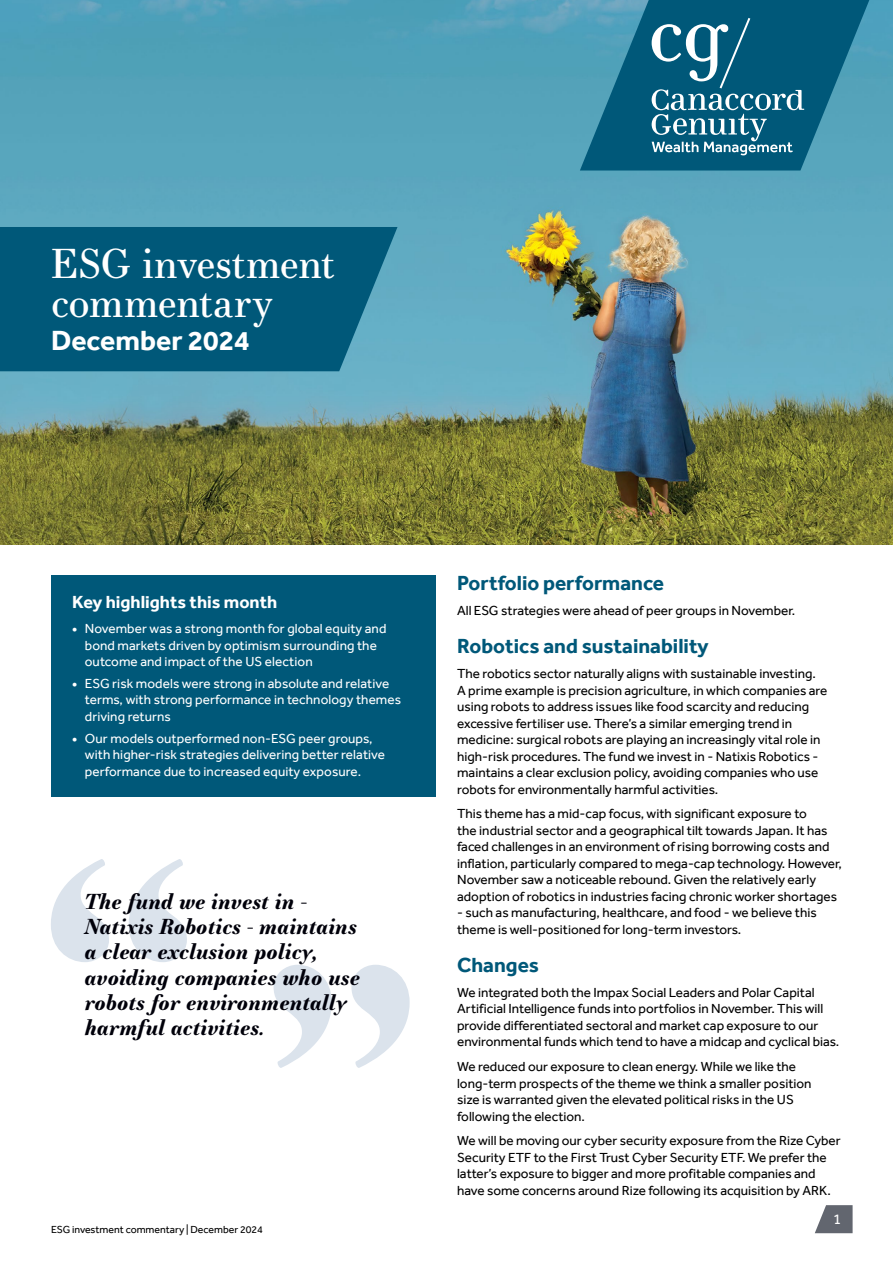
<style>
.page{position:relative;width:893px;height:1263px;background:#fff}
.page>*{position:absolute;margin:0;border:0;box-sizing:border-box;transform-origin:0 0}
.CG_A4_Title{font:40.5px/39px "Essonnes Text";letter-spacing:-.01em;color:#fff}
.CG_A4_Subtitle{font:700 28.5px "Effra";color:#fff}
.CG_IMU_Quote{font:italic 700 21px/25.2px "Essonnes Text";color:#00000a}
.CG_II_Header{font:700 21px "Effra";color:#005879}
.CG_II_Keyfacts_Header{font:700 18px "Effra";color:#fff}
.t1{font:15px "Effra";color:#fff}
.CG_II_Body_Copy{font:13.5px/16.5px "Effra";color:#000}
.t2{font:13.5px/16.5px "Effra";letter-spacing:.005em;color:#fff}
.t3{font:10.5px "Effra";color:#000}
.s1{font-weight:700}
</style>
<div class="page">
<img style="left:0;top:0;width:893px;height:544px">
<svg style="left:815px;top:1205px;width:38px;height:28px"></svg>
<svg style="left:580px;top:0;width:289px;height:171px;background:#237794"></svg>
<svg style="left:652px;top:18px;width:152px;height:137px;background:#2b7490"></svg>
<svg style="left:0;top:227px;width:397px;height:144px;background:#075e7e"></svg>
<div style="left:51px;top:575px;width:385px;height:222px;background:#005879"></div>
<svg style="left:51px;top:859px;width:136px;height:103px"></svg>
<svg style="left:274px;top:965px;width:136px;height:103px"></svg>
<p class="CG_A4_Title" style="left:51px;top:243px;width:285px">ESG investment commentary</p>
<p class="CG_A4_Subtitle" style="left:51px;top:323px;width:200px">December 2024</p>
<p class="CG_II_Keyfacts_Header" style="left:72px;top:592px;width:207px">Key highlights this month</p>
<p class="t2" style="left:85px;top:620px;width:303px;text-indent:-13px"><span class="s1">•</span> November was a strong month for global equity and bond markets driven by optimism surrounding the outcome and impact of the US election</p>
<p class="t2" style="left:85px;top:675px;width:318px;text-indent:-13px"><span class="s1">•</span> ESG risk models were strong in absolute and relative terms, with strong performance in technology themes driving returns</p>
<p class="t2" style="left:85px;top:730px;width:302px;text-indent:-13px"><span class="s1">•</span> Our models outperformed non-ESG peer groups, with higher-risk strategies delivering better relative performance due to increased equity exposure.</p>
<p class="CG_IMU_Quote" style="left:85px;top:889px;width:277px">The fund we invest in -<br>Natixis Robotics - maintains a clear exclusion policy, avoiding companies who use robots for environmentally harmful activities.</p>
<p class="t3" style="left:51px;top:1223px;width:213px">ESG investment commentary | December 2024</p>
<p class="CG_II_Header" style="left:457px;top:570px;width:209px">Portfolio performance</p>
<p class="CG_II_Body_Copy" style="left:457px;top:602px;width:340px">All ESG strategies were ahead of peer groups in November.</p>
<p class="CG_II_Header" style="left:457px;top:633px;width:253px">Robotics and sustainability</p>
<p class="CG_II_Body_Copy" style="left:457px;top:665px;width:372px">The robotics sector naturally aligns with sustainable investing.<br>A prime example is precision agriculture, in which companies are using robots to address issues like food scarcity and reducing excessive fertiliser use. There’s a similar emerging trend in medicine: surgical robots are playing an increasingly vital role in high-risk procedures. The fund we invest in - Natixis Robotics - maintains a clear exclusion policy, avoiding companies who use robots for environmentally harmful activities.</p>
<p class="CG_II_Body_Copy" style="left:457px;top:805px;width:386px">This theme has a mid-cap focus, with significant exposure to<br>the industrial sector and a geographical tilt towards Japan. It has faced challenges in an environment of rising borrowing costs and inflation, particularly compared to mega-cap technology. However, November saw a noticeable rebound. Given the relatively early adoption of robotics in industries facing chronic worker shortages</p>
<p class="CG_II_Body_Copy" style="left:457px;top:904px;width:361px">- such as manufacturing, healthcare, and food - we believe this theme is well-positioned for long-term investors.</p>
<p class="CG_II_Header" style="left:457px;top:952px;width:83px">Changes</p>
<p class="CG_II_Body_Copy" style="left:457px;top:984px;width:384px">We integrated both the Impax Social Leaders and Polar Capital Artificial Intelligence funds into portfolios in November. This will provide differentiated sectoral and market cap exposure to our environmental funds which tend to have a midcap and cyclical bias.</p>
<p class="CG_II_Body_Copy" style="left:457px;top:1058px;width:356px">We reduced our exposure to clean energy. While we like the long-term prospects of the theme we think a smaller position size is warranted given the elevated political risks in the US following the election.</p>
<p class="CG_II_Body_Copy" style="left:457px;top:1132px;width:385px">We will be moving our cyber security exposure from the Rize Cyber Security ETF to the First Trust Cyber Security ETF. We prefer the latter’s exposure to bigger and more profitable companies and have some concerns around Rize following its acquisition by ARK.</p>
<p class="t1" style="left:833px;top:1210px;width:10px">1</p>
</div>
